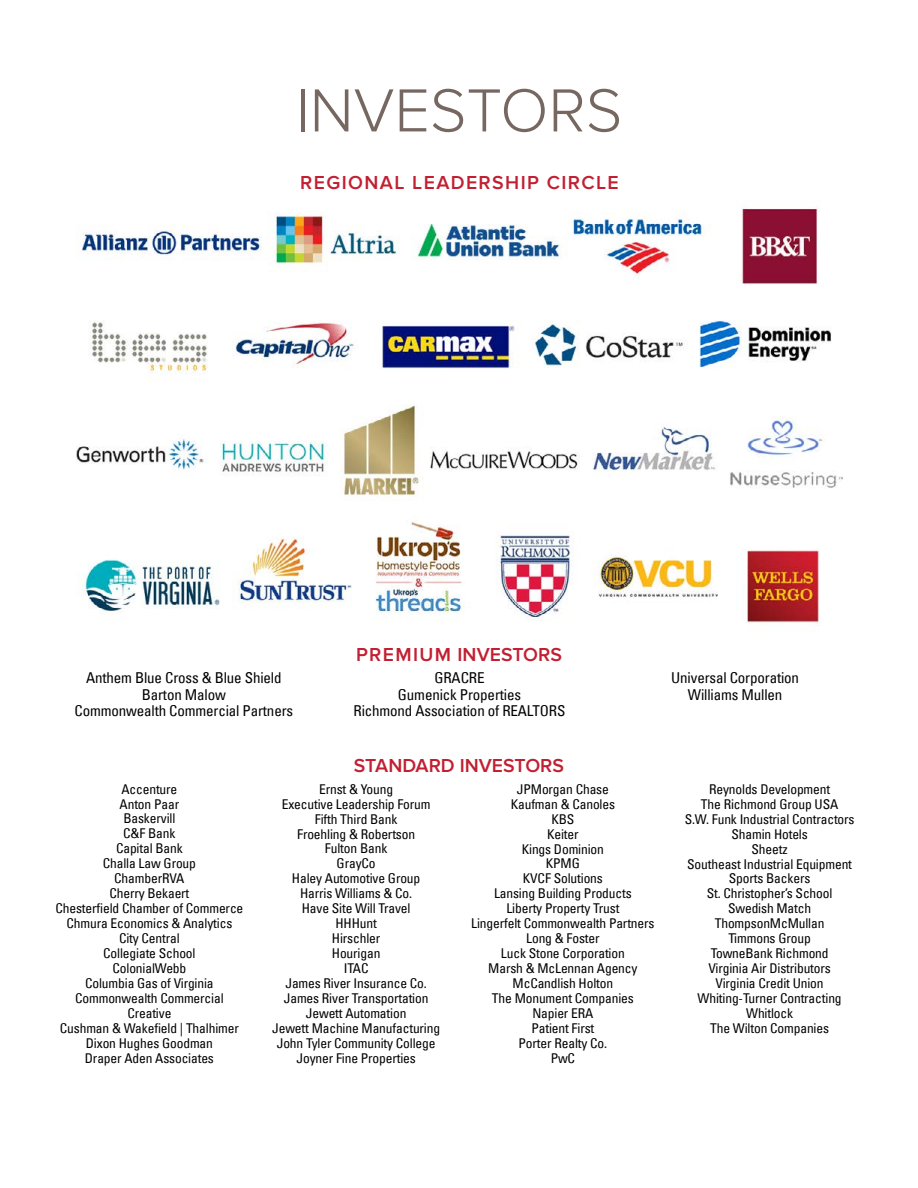
<style>
.page{position:relative;width:918px;height:1188px;background:#fff}
.page>*{position:absolute;margin:0;border:0;box-sizing:border-box;transform-origin:0 0}
.t1{font:300 63px "Proxima Nova";color:#766761}
.t2{font:600 19.5px "Proxima Nova";color:#c22032}
.t3{font:600 19.5px "Proxima Nova";letter-spacing:.07em;color:#c22032}
.t4{font:condensed 15px/16.5px "Univers LT";letter-spacing:-.01em;color:#000;text-align:center}
.t5{font:condensed 13.5px/15px "Univers LT";letter-spacing:-.01em;color:#000;text-align:center}
</style>
<div class="page">
<img style="left:76px;top:206px;width:767px;height:418px">
<h1 class="t1" style="left:296px;top:74px;width:328px">INVESTORS</h1>
<h2 class="t3" style="left:300px;top:171px;width:320px">REGIONAL LEADERSHIP CIRCLE</h2>
<h2 class="t2" style="left:356px;top:643px;width:207px">PREMIUM INVESTORS</h2>
<p class="t4" style="left:75px;top:669px;width:220px">Anthem Blue Cross &amp; Blue Shield<br>Barton Malow<br>Commonwealth Commercial Partners</p>
<p class="t4" style="left:354px;top:669px;width:213px">GRACRE<br>Gumenick Properties<br>Richmond Association of REALTORS</p>
<p class="t4" style="left:671px;top:669px;width:129px">Universal Corporation<br>Williams Mullen</p>
<h2 class="t2" style="left:354px;top:755px;width:212px">STANDARD INVESTORS</h2>
<p class="t5" style="left:55px;top:781px;width:189px">Accenture<br>Anton Paar<br>Baskervill<br>C&amp;F Bank<br>Capital Bank<br>Challa Law Group<br>ChamberRVA<br>Cherry Bekaert<br>Chesterfield Chamber of Commerce<br>Chmura Economics &amp; Analytics<br>City Central<br>Collegiate School<br>ColonialWebb<br>Columbia Gas of Virginia<br>Commonwealth Commercial<br>Creative<br>Cushman &amp; Wakefield | Thalhimer<br>Dixon Hughes Goodman<br>Draper Aden Associates</p>
<p class="t5" style="left:272px;top:781px;width:170px">Ernst &amp; Young<br>Executive Leadership Forum<br>Fifth Third Bank<br>Froehling &amp; Robertson<br>Fulton Bank<br>GrayCo<br>Haley Automotive Group<br>Harris Williams &amp; Co.<br>Have Site Will Travel<br>HHHunt<br>Hirschler<br>Hourigan<br>ITAC<br>James River Insurance Co.<br>James River Transportation<br>Jewett Automation<br>Jewett Machine Manufacturing<br>John Tyler Community College<br>Joyner Fine Properties</p>
<p class="t5" style="left:471px;top:781px;width:185px">JPMorgan Chase<br>Kaufman &amp; Canoles<br>KBS<br>Keiter<br>Kings Dominion<br>KPMG<br>KVCF Solutions<br>Lansing Building Products<br>Liberty Property Trust<br>Lingerfelt Commonwealth Partners<br>Long &amp; Foster<br>Luck Stone Corporation<br>Marsh &amp; McLennan Agency<br>McCandlish Holton<br>The Monument Companies<br>Napier ERA<br>Patient First<br>Porter Realty Co.<br>PwC</p>
<p class="t5" style="left:685px;top:781px;width:171px">Reynolds Development<br>The Richmond Group USA<br>S.W. Funk Industrial Contractors<br>Shamin Hotels<br>Sheetz<br>Southeast Industrial Equipment<br>Sports Backers<br>St. Christopher’s School<br>Swedish Match<br>ThompsonMcMullan<br>Timmons Group<br>TowneBank Richmond<br>Virginia Air Distributors<br>Virginia Credit Union<br>Whiting-Turner Contracting<br>Whitlock<br>The Wilton Companies</p>
</div>
